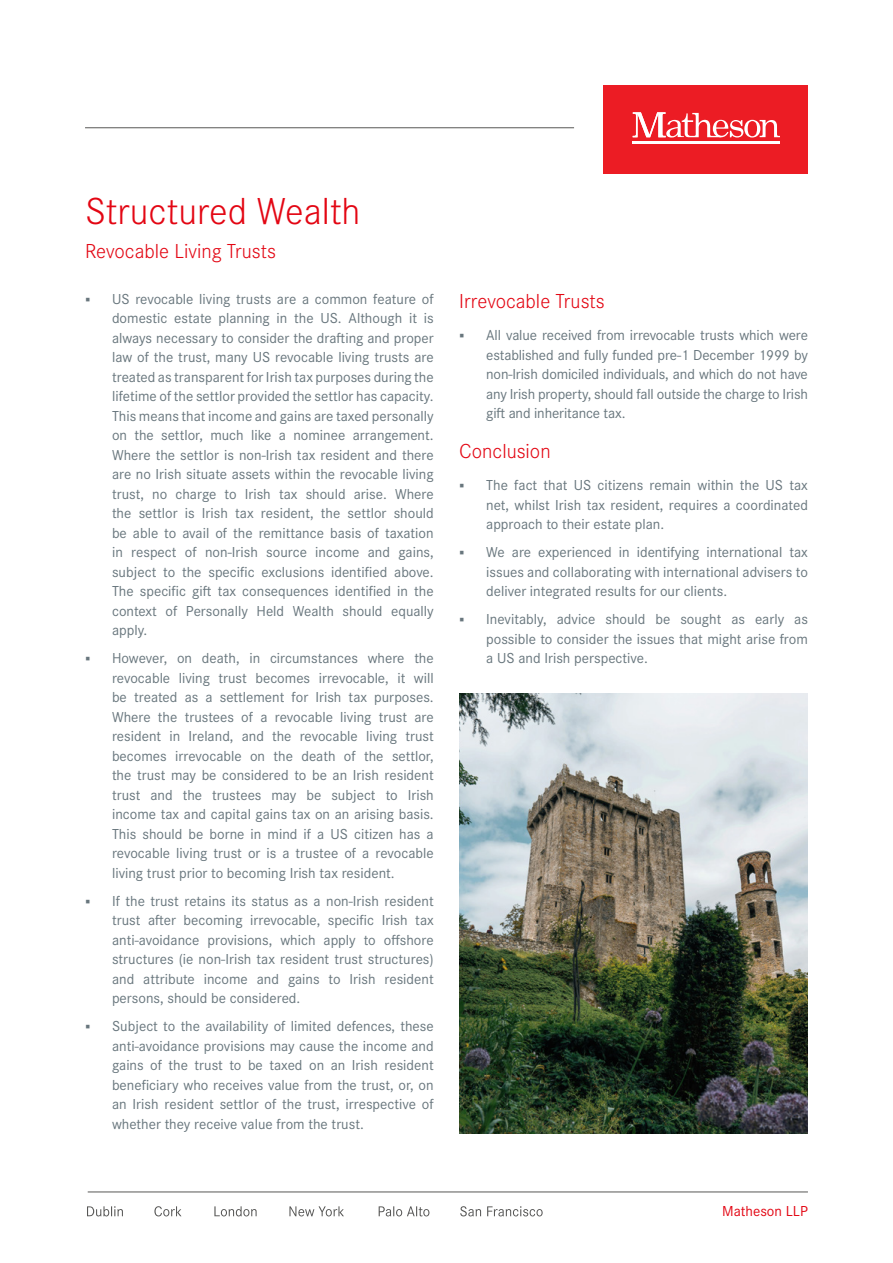
<style>
.page{position:relative;width:893px;height:1263px;background:#fff}
.page>*{position:absolute;margin:0;border:0;box-sizing:border-box;transform-origin:0 0}
.t1{font:300 39px "Corporate S Pro";color:#e30613}
.t2{font:300 21px "Corporate S Pro";color:#e30613}
.t3{font:15px/19.5px "Corporate S Pro";color:#68767d;text-align:justify}
.t4{font:15px "Corporate S Pro";color:#e30613}
</style>
<div class="page">
<div style="left:604px;top:85px;width:204px;height:88px;background:#ec1c24"></div>
<hr style="left:633px;top:141px;width:147px;height:2px;background:#fff">
<svg style="left:633px;top:112px;width:147px;height:26px"></svg>
<hr style="left:85px;top:127px;width:489px;height:1px;background:#575756">
<hr style="left:88px;top:1192px;width:720px;height:1px;background:#575756">
<svg style="left:87px;top:1206px;width:456px;height:10px"></svg>
<img style="left:459px;top:694px;width:349px;height:439px">
<p class="t1" style="left:85px;top:184px;width:277px">Structured Wealth</p>
<p class="t2" style="left:85px;top:236px;width:192px">Revocable Living Trusts</p>
<p class="t3" style="left:112px;top:288px;width:323px;text-indent:-27px">▪ US revocable living trusts are a common feature of domestic estate planning in the US. Although it is always necessary to consider the drafting and proper law of the trust, many US revocable living trusts are treated as transparent for Irish tax purposes during the lifetime of the settlor provided the settlor has capacity.<br>This means that income and gains are taxed personally on the settlor, much like a nominee arrangement.<br>Where the settlor is non-Irish tax resident and there are no Irish situate assets within the revocable living trust, no charge to Irish tax should arise. Where the settlor is Irish tax resident, the settlor should be able to avail of the remittance basis of taxation in respect of non-Irish source income and gains, subject to the specific exclusions identified above.<br>The specific gift tax consequences identified in the context of Personally Held Wealth should equally apply.</p>
<p class="t3" style="left:112px;top:647px;width:323px;text-indent:-27px">▪ However, on death, in circumstances where the revocable living trust becomes irrevocable, it will be treated as a settlement for Irish tax purposes.<br>Where the trustees of a revocable living trust are resident in Ireland, and the revocable living trust becomes irrevocable on the death of the settlor, the trust may be considered to be an Irish resident trust and the trustees may be subject to Irish income tax and capital gains tax on an arising basis.<br>This should be borne in mind if a US citizen has a revocable living trust or is a trustee of a revocable living trust prior to becoming Irish tax resident.</p>
<p class="t3" style="left:112px;top:890px;width:323px;text-indent:-27px">▪ If the trust retains its status as a non-Irish resident trust after becoming irrevocable, specific Irish tax anti-avoidance provisions, which apply to offshore structures (ie non-Irish tax resident trust structures) and attribute income and gains to Irish resident persons, should be considered.</p>
<p class="t3" style="left:112px;top:1015px;width:323px;text-indent:-27px">▪ Subject to the availability of limited defences, these anti-avoidance provisions may cause the income and gains of the trust to be taxed on an Irish resident beneficiary who receives value from the trust, or, on an Irish resident settlor of the trust, irrespective of whether they receive value from the trust.</p>
<p class="t2" style="left:459px;top:286px;width:147px">Irrevocable Trusts</p>
<p class="t3" style="left:486px;top:324px;width:323px;text-indent:-27px">▪ All value received from irrevocable trusts which were established and fully funded pre-1 December 1999 by non-Irish domiciled individuals, and which do not have any Irish property, should fall outside the charge to Irish gift and inheritance tax.</p>
<p class="t2" style="left:459px;top:436px;width:93px">Conclusion</p>
<p class="t3" style="left:486px;top:474px;width:323px;text-indent:-27px">▪ The fact that US citizens remain within the US tax net, whilst Irish tax resident, requires a coordinated approach to their estate plan.</p>
<p class="t3" style="left:486px;top:541px;width:323px;text-indent:-27px">▪ We are experienced in identifying international tax issues and collaborating with international advisers to deliver integrated results for our clients.</p>
<p class="t3" style="left:486px;top:608px;width:323px;text-indent:-27px">▪ Inevitably, advice should be sought as early as possible to consider the issues that might arise from a US and Irish perspective.</p>
<p class="t4" style="left:722px;top:1200px;width:87px">Matheson LLP</p>
</div>
